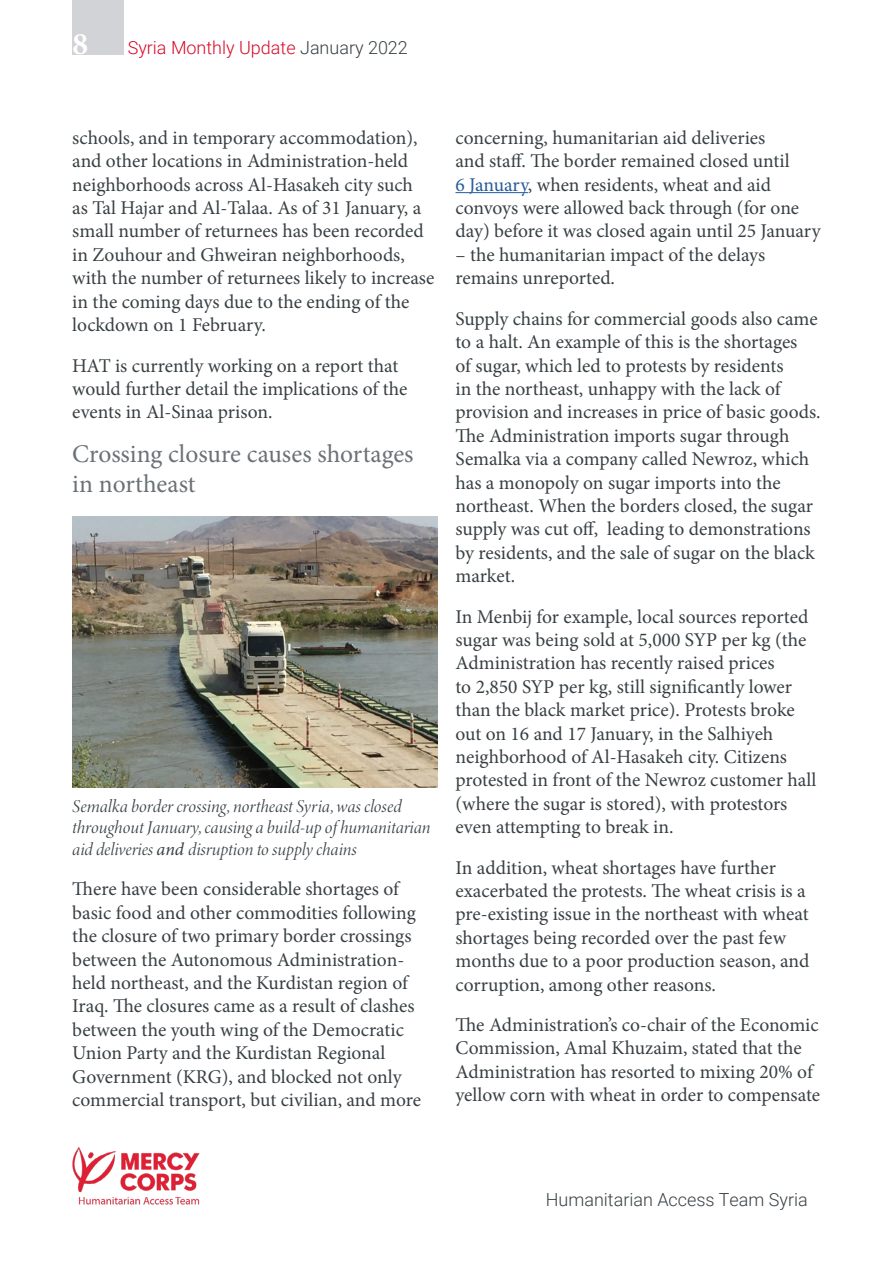
<style>
.page{position:relative;width:893px;height:1263px;background:#fff}
.page>*{position:absolute;margin:0;border:0;box-sizing:border-box;transform-origin:0 0}
.t1{font:25.5px/30.6px "Minion Pro";letter-spacing:-.005em;color:#6b7277}
.t2{font:19.5px/23.4px "Minion Pro";color:#384044}
.t3{font:italic 18px/21.6px "Minion Variable Concept";color:#384044}
.t4{font:300 18px "Roboto";color:#d70926}
.t5{font:300 18px "Roboto";color:#384044}
.s1{font-family:"Minion Pro";font-weight:700;font-size:31.5px;color:#fff}
.s2{color:#384044}
.s3{font-family:"Minion Pro"}
.s4{color:#275b9b}
</style>
<div class="page">
<div style="left:72px;top:0;width:51px;height:54px;background:#d1d3d6"></div>
<img style="left:72px;top:1147px;width:128px;height:58px">
<hr style="left:455px;top:192px;width:73px;height:1px;background:#275b9b">
<img style="left:72px;top:517px;width:365px;height:270px">
<p class="t4" style="left:72px;top:35px;width:337px"><span class="s1">8</span> Syria Monthly Update <span class="s2">January 2022</span></p>
<p class="t2" style="left:72px;top:126px;width:364px">schools, and in temporary accommodation), and other locations in Administration-held neighborhoods across Al-Hasakeh city such<br>as Tal Hajar and Al-Talaa. As of 31 January, a small number of returnees has been recorded in Zouhour and Ghweiran neighborhoods, with the number of returnees likely to increase in the coming days due to the ending of the lockdown on 1 February.</p>
<p class="t2" style="left:72px;top:354px;width:337px">HAT is currently working on a report that would further detail the implications of the events in Al-Sinaa prison.</p>
<h1 class="t1" style="left:72px;top:438px;width:343px">Crossing closure causes shortages in northeast</h1>
<p class="t3" style="left:72px;top:795px;width:360px">Semalka border crossing, northeast Syria, was closed throughout January, causing a build-up of humanitarian aid deliveries <span class="s3">and</span> disruption to supply chains</p>
<p class="t2" style="left:72px;top:877px;width:350px">There have been considerable shortages of basic food and other commodities following the closure of two primary border crossings between the Autonomous Administration&shy;held northeast, and the Kurdistan region of Iraq. The closures came as a result of clashes between the youth wing of the Democratic Union Party and the Kurdistan Regional Government (KRG), and blocked not only commercial transport, but civilian, and more</p>
<p class="t2" style="left:455px;top:126px;width:367px">concerning, humanitarian aid deliveries<br>and staff. The border remained closed until<br><span class="s4">6 January</span>, when residents, wheat and aid convoys were allowed back through (for one day) before it was closed again until 25 January</p>
<p class="t2" style="left:455px;top:243px;width:311px">– the humanitarian impact of the delays remains unreported.</p>
<p class="t2" style="left:455px;top:307px;width:367px">Supply chains for commercial goods also came to a halt. An example of this is the shortages<br>of sugar, which led to protests by residents<br>in the northeast, unhappy with the lack of provision and increases in price of basic goods.<br>The Administration imports sugar through Semalka via a company called Newroz, which has a monopoly on sugar imports into the northeast. When the borders closed, the sugar supply was cut off, leading to demonstrations by residents, and the sale of sugar on the black market.</p>
<p class="t2" style="left:455px;top:605px;width:362px">In Menbij for example, local sources reported sugar was being sold at 5,000 SYP per kg (the Administration has recently raised prices<br>to 2,850 SYP per kg, still significantly lower than the black market price). Protests broke out on 16 and 17 January, in the Salhiyeh neighborhood of Al-Hasakeh city. Citizens protested in front of the Newroz customer hall (where the sugar is stored), with protestors even attempting to break in.</p>
<p class="t2" style="left:455px;top:856px;width:356px">In addition, wheat shortages have further exacerbated the protests. The wheat crisis is a pre-existing issue in the northeast with wheat shortages being recorded over the past few months due to a poor production season, and corruption, among other reasons.</p>
<p class="t2" style="left:455px;top:1013px;width:366px">The Administration’s co-chair of the Economic Commission, Amal Khuzaim, stated that the Administration has resorted to mixing 20% of yellow corn with wheat in order to compensate</p>
<p class="t5" style="left:546px;top:1187px;width:263px">Humanitarian Access Team Syria</p>
</div>
